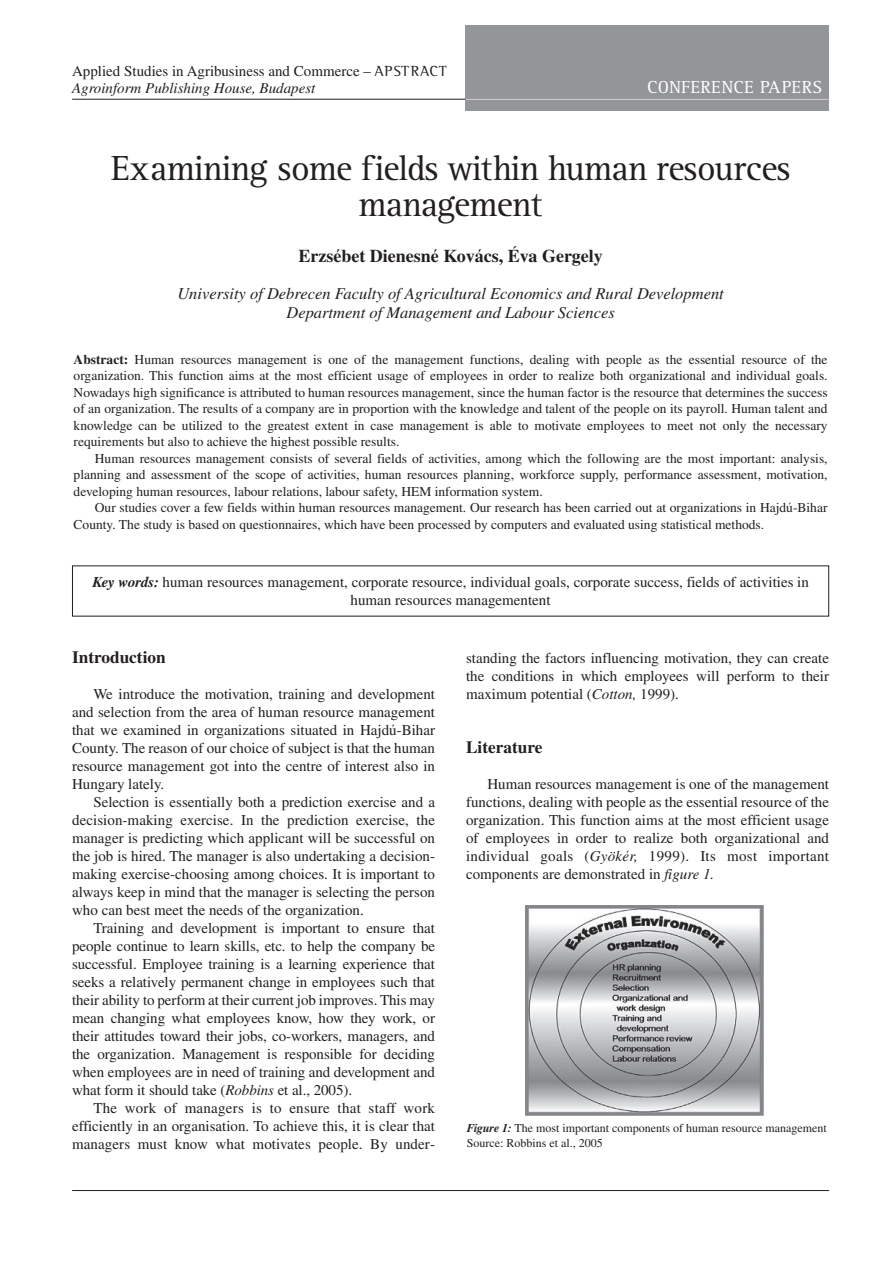
<style>
.page{position:relative;width:893px;height:1263px;background:#fff}
.page>*{position:absolute;margin:0;border:0;box-sizing:border-box;transform-origin:0 0}
.t1{font:36px/36px "Rotis Srf PFL";color:#231f20;text-align:center}
.t2{font:18px "Times AH Bold";color:#231f20}
.t3{font:18px "Rotis Srf PFL";letter-spacing:.05em;color:#fff}
.t4{font:17.25px "Times AH Bold";color:#231f20}
.t5{font:16.5px/19.5px "Times AH Italic";color:#231f20;text-align:center}
.t6{font:15px/18px "Times AH";color:#231f20;text-align:justify}
.t7{font:15px "Times AH Italic";color:#231f20}
.t8{font:13.5px/16.5px "Times AH";color:#231f20;text-align:justify}
.t9{font:12px/15px "Times AH";color:#231f20}
.s1{font-family:"Rotis Sm Srf PFL"}
.s2{font-family:"Times AH Bold"}
.s3{font-family:"Times AH Bold";font-style:italic}
.s4{font-family:"Times AH Italic"}
</style>
<div class="page">
<div style="left:465px;top:25px;width:364px;height:86px;background:#939598"></div>
<hr style="left:72px;top:99px;width:757px;height:1px;background:#231f20">
<hr style="left:465px;top:99px;width:368px;height:1px;background:#fff">
<hr style="left:72px;top:1190px;width:757px;height:1px;background:#231f20">
<img style="left:525px;top:905px;width:238px;height:210px">
<p class="t6" style="left:72px;top:63px;width:377px">Applied Studies in Agribusiness and Commerce – <span class="s1">APSTRACT</span></p>
<p class="t7" style="left:72px;top:82px;width:245px">Agroinform Publishing House, Budapest</p>
<p class="t3" style="left:647px;top:80px;width:176px">CONFERENCE PAPERS</p>
<h1 class="t1" style="left:111px;top:152px;width:681px">Examining some fields within human resources management</h1>
<p class="t2" style="left:298px;top:249px;width:306px">Erzsébet Dienesné Kovács, Éva Gergely</p>
<p class="t5" style="left:177px;top:285px;width:548px">University of Debrecen Faculty of Agricultural Economics and Rural Development<br>Department of Management and Labour Sciences</p>
<p class="t8" style="left:74px;top:352px;width:755px"><span class="s2">Abstract:</span> Human resources management is one of the management functions, dealing with people as the essential resource of the organization. This function aims at the most efficient usage of employees in order to realize both organizational and individual goals.<br>Nowadays high significance is attributed to human resources management, since the human factor is the resource that determines the success of an organization. The results of a company are in proportion with the knowledge and talent of the people on its payroll. Human talent and knowledge can be utilized to the greatest extent in case management is able to motivate employees to meet not only the necessary requirements but also to achieve the highest possible results.</p>
<p class="t8" style="left:74px;top:451px;width:755px;text-indent:21px">Human resources management consists of several fields of activities, among which the following are the most important: analysis, planning and assessment of the scope of activities, human resources planning, workforce supply, performance assessment, motivation, developing human resources, labour relations, labour safety, HEM information system.</p>
<p class="t8" style="left:74px;top:501px;width:755px;text-indent:21px">Our studies cover a few fields within human resources management. Our research has been carried out at organizations in Hajdú-Bihar<br>County. The study is based on questionnaires, which have been processed by computers and evaluated using statistical methods.</p>
<p class="t6" style="left:92px;top:574px;width:718px;text-align:center"><span class="s3">Key words:</span> human resources management, corporate resource, individual goals, corporate success, fields of activities in human resources managementent</p>
<p class="t4" style="left:72px;top:650px;width:95px">Introduction</p>
<p class="t6" style="left:72px;top:686px;width:364px;text-indent:21px">We introduce the motivation, training and development and selection from the area of human resource management that we examined in organizations situated in Hajdú-Bihar County. The reason of our choice of subject is that the human resource management got into the centre of interest also in Hungary lately.</p>
<p class="t6" style="left:72px;top:794px;width:364px;text-indent:21px">Selection is essentially both a prediction exercise and a decision-making exercise. In the prediction exercise, the manager is predicting which applicant will be successful on the job is hired. The manager is also undertaking a decision&shy;making exercise-choosing among choices. It is important to always keep in mind that the manager is selecting the person who can best meet the needs of the organization.</p>
<p class="t6" style="left:72px;top:920px;width:364px;text-indent:21px">Training and development is important to ensure that people continue to learn skills, etc. to help the company be successful. Employee training is a learning experience that seeks a relatively permanent change in employees such that their ability to perform at their current job improves. This may mean changing what employees know, how they work, or their attitudes toward their jobs, co-workers, managers, and the organization. Management is responsible for deciding when employees are in need of training and development and what form it should take (<span class="s4">Robbins</span> et al., 2005).</p>
<p class="t6" style="left:72px;top:1100px;width:364px;text-indent:21px">The work of managers is to ensure that staff work efficiently in an organisation. To achieve this, it is clear that managers must know what motivates people. By under-</p>
<p class="t6" style="left:466px;top:650px;width:364px">standing the factors influencing motivation, they can create the conditions in which employees will perform to their maximum potential (<span class="s4">Cotton,</span> 1999).</p>
<p class="t4" style="left:466px;top:741px;width:78px">Literature</p>
<p class="t6" style="left:466px;top:776px;width:364px;text-indent:21px">Human resources management is one of the management functions, dealing with people as the essential resource of the organization. This function aims at the most efficient usage of employees in order to realize both organizational and individual goals (<span class="s4">Gyökér,</span> 1999). Its most important components are demonstrated in <span class="s4">figure 1.</span></p>
<p class="t9" style="left:467px;top:1122px;width:361px"><span class="s3">Figure 1:</span> The most important components of human resource management<br>Source: Robbins et al., 2005</p>
</div>
